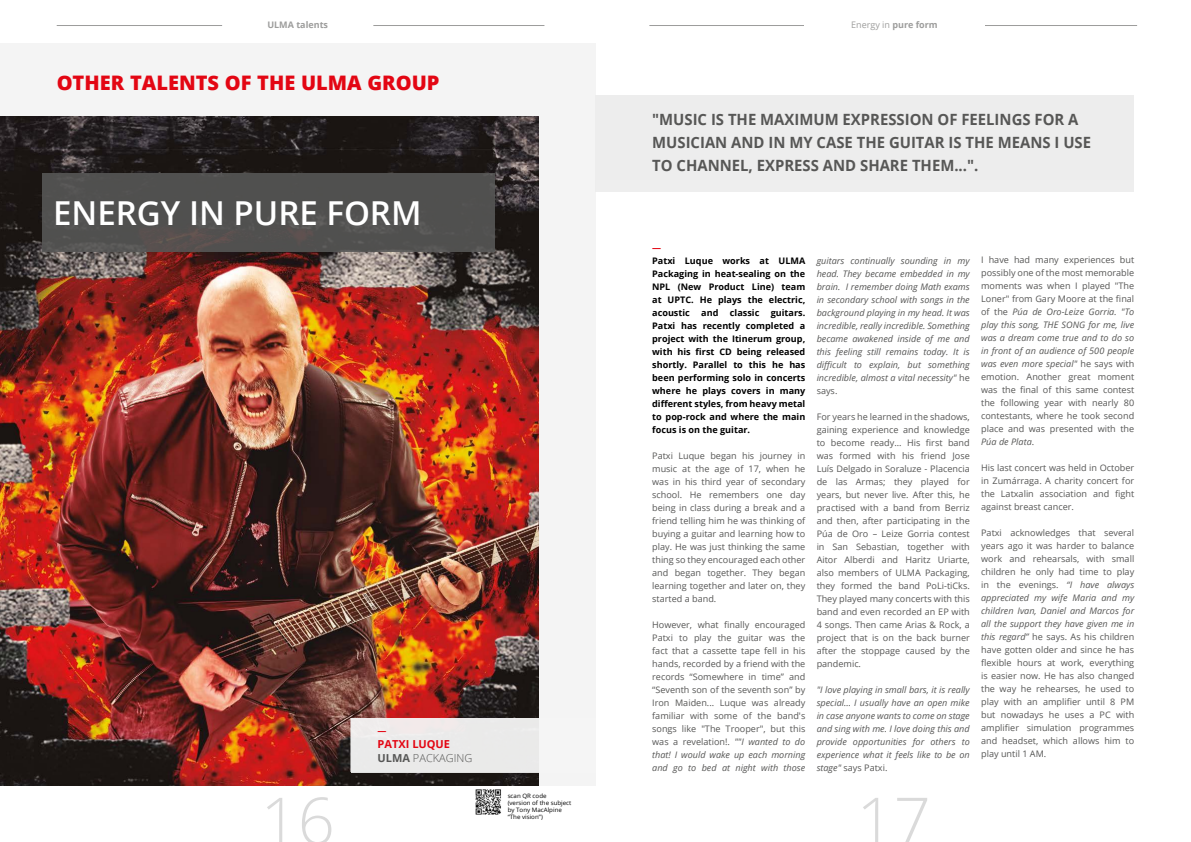
<style>
.page{position:relative;width:1191px;height:842px;background:#fff}
.page>*{position:absolute;margin:0;border:0;box-sizing:border-box;transform-origin:0 0}
.t1{font:300 65px "Open Sans";color:#dadada}
.t2{font:600 33px "Open Sans";color:#fff}
.t3{font:800 20px "Open Sans";color:#e30613}
.t4{font:700 15.5px/23px "Open Sans";color:#575756;scale:.96 1}
.t5{font:700 11px/14px "Open Sans";color:#e30613}
.t6{font:9px/13px "Open Sans";color:#575756;text-align:justify}
.t7{font:italic 9px/13px "Open Sans";color:#575756;text-align:justify}
.t8{font:700 9px/13px "Open Sans";color:#000;text-align:justify}
.t9{font:9px "Open Sans";color:#9d9d9c}
.t10{font:700 9px "Open Sans";color:#9d9d9c}
.t11{font:700 9px "Open Sans";color:#e30613}
.t12{font:6px/7px "Open Sans";color:#000}
.s1{color:#575756}
.s2{font-weight:300;color:#575756}
.s3{font-weight:700}
.s4{font-style:italic}
.s5{font-style:normal}
</style>
<div class="page">
<hr style="left:373px;top:25px;width:171px;height:1px;background:#9d9d9c">
<hr style="left:966px;top:25px;width:171px;height:1px;background:#9d9d9c">
<hr style="left:57px;top:25px;width:165px;height:1px;background:#9d9d9c">
<hr style="left:649px;top:25px;width:165px;height:1px;background:#9d9d9c">
<div style="left:0;top:43px;width:595px;height:742px;background:#f4f4f4"></div>
<img style="left:0;top:117px;width:539px;height:668px">
<div style="left:43px;top:174px;width:452px;height:78px;background:#50504f"></div>
<div style="left:595px;top:96px;width:539px;height:96px;background:#ededed"></div>
<div style="left:350px;top:718px;width:245px;height:54px;background:#eaeaea"></div>
<div style="left:804px;top:17px;width:180px;height:15px;background:#fff"></div>
<img style="left:475px;top:789px;width:26px;height:26px">
<p class="t10" style="left:267px;top:18px;width:62px">ULMA talents</p>
<h3 class="t3" style="left:57px;top:67px;width:384px">OTHER TALENTS OF THE ULMA GROUP</h3>
<h2 class="t2" style="left:53px;top:191px;width:370px">ENERGY IN PURE FORM</h2>
<p class="t11" style="left:377px;top:724px;width:10px">—</p>
<p class="t5" style="left:377px;top:736px;width:96px">PATXI LUQUE<br><span class="s1">ULMA</span> <span class="s2">PACKAGING</span></p>
<p class="t9" style="left:851px;top:18px;width:88px">Energy in <span class="s3">pure form</span></p>
<h3 class="t4" style="left:652px;top:107px;width:459px">"MUSIC IS THE MAXIMUM EXPRESSION OF FEELINGS FOR A<br>MUSICIAN AND IN MY CASE THE GUITAR IS THE MEANS I USE<br>TO CHANNEL, EXPRESS AND SHARE THEM...".</h3>
<p class="t11" style="left:652px;top:241px;width:10px">—</p>
<p class="t8" style="left:652px;top:254px;width:155px">Patxi Luque works at ULMA Packaging in heat-sealing on the NPL (New Product Line) team at UPTC. He plays the electric, acoustic</p>
<p class="t8" style="left:652px;top:306px;width:155px;text-indent:118px">guitars.<br>Patxi has recently completed a project with the Itinerum group, with his first CD being released shortly. Parallel to this he has been performing solo in concerts where he plays covers in many different styles, from heavy metal to pop-rock and where the main focus is on the guitar.</p>
<p class="t6" style="left:652px;top:449px;width:155px">Patxi Luque began his journey in music at the age of 17, when he was in his third year of secondary school. He remembers one day being in class during a break and a friend telling him he was thinking of buying a guitar and learning how to play. He was just thinking the same thing so they encouraged each other and began together. They began learning together and later on, they started a band.</p>
<p class="t6" style="left:652px;top:618px;width:155px">However, what finally encouraged Patxi to play the guitar was the fact that a cassette tape fell in his hands, recorded by a friend with the records “Somewhere in time” and “Seventh son of the seventh son” by Iron Maiden... Luque was already familiar with some of the band's songs like "The Trooper", but this was a revelation!. <span class="s4">""I wanted to do that! I would wake up each morning and go to bed at night with those</span></p>
<p class="t8" style="left:701px;top:306px;width:19px">and</p>
<p class="t8" style="left:730px;top:306px;width:31px">classic</p>
<p class="t7" style="left:816px;top:254px;width:155px">guitars continually sounding in my head. They became embedded in my brain. I remember doing Math exams in secondary school with songs in the background playing in my head. It was incredible, really incredible. Something became awakened inside of me and this feeling still remains today. It is difficult to explain, but something incredible, almost a vital necessity" <span class="s5">he says.</span></p>
<p class="t6" style="left:816px;top:410px;width:155px">For years he learned in the shadows, gaining experience and knowledge to become ready... His first band was formed with his friend Jose Luís Delgado in Soraluze - Placencia de las Armas; they played for years, but never live. After this, he practised with a band from Berriz and then, after participating in the Púa de Oro – Leize Gorria contest in San Sebastian, together with Aitor Alberdi and Haritz Uriarte, also members of ULMA Packaging, they formed the band PoLi-tiCks.<br>They played many concerts with this band and even recorded an EP with 4 songs. Then came Arias &amp; Rock, a project that is on the back burner after the stoppage caused by the pandemic.</p>
<p class="t7" style="left:816px;top:683px;width:155px">"I love playing in small bars, it is really special... I usually have an open mike in case anyone wants to come on stage and sing with me. I love doing this and provide opportunities for others to experience what it feels like to be on stage" <span class="s5">says Patxi.</span></p>
<p class="t6" style="left:981px;top:253px;width:155px">I have had many experiences but possibly one of the most memorable moments was when I played "The Loner" from Gary Moore at the final of the <span class="s4">Púa de Oro-Leize Gorria. "To play this song, THE SONG for me, live was a dream come true and to do so in front of an audience of 500 people was even more special"</span> he says with emotion. Another great moment was the final of this same contest the following year with nearly 80 contestants, where he took second place and was presented with the <span class="s4">Púa de Plata</span>.</p>
<p class="t6" style="left:981px;top:461px;width:155px">His last concert was held in October in Zumárraga. A charity concert for the Latxalin association and fight against breast cancer.</p>
<p class="t6" style="left:981px;top:526px;width:155px">Patxi acknowledges that several years ago it was harder to balance work and rehearsals, with small children he only had time to play in the evenings. <span class="s4">“I have always appreciated my wife Maria and my children Ivan, Daniel and Marcos for all the support they have given me in this regard”</span> he says. As his children have gotten older and since he has flexible hours at work, everything is easier now. He has also changed the way he rehearses, he used to play with an amplifier until 8 PM but nowadays he uses a PC with amplifier simulation programmes and headset, which allows him to play until 1 AM.</p>
<p class="t12" style="left:507px;top:792px;width:65px">scan QR code<br>(version of the subject by Tony MacAlpine “The vision”)</p>
<h1 class="t1" style="left:261px;top:776px;width:76px">16</h1>
<h1 class="t1" style="left:856px;top:776px;width:76px">17</h1>
</div>
